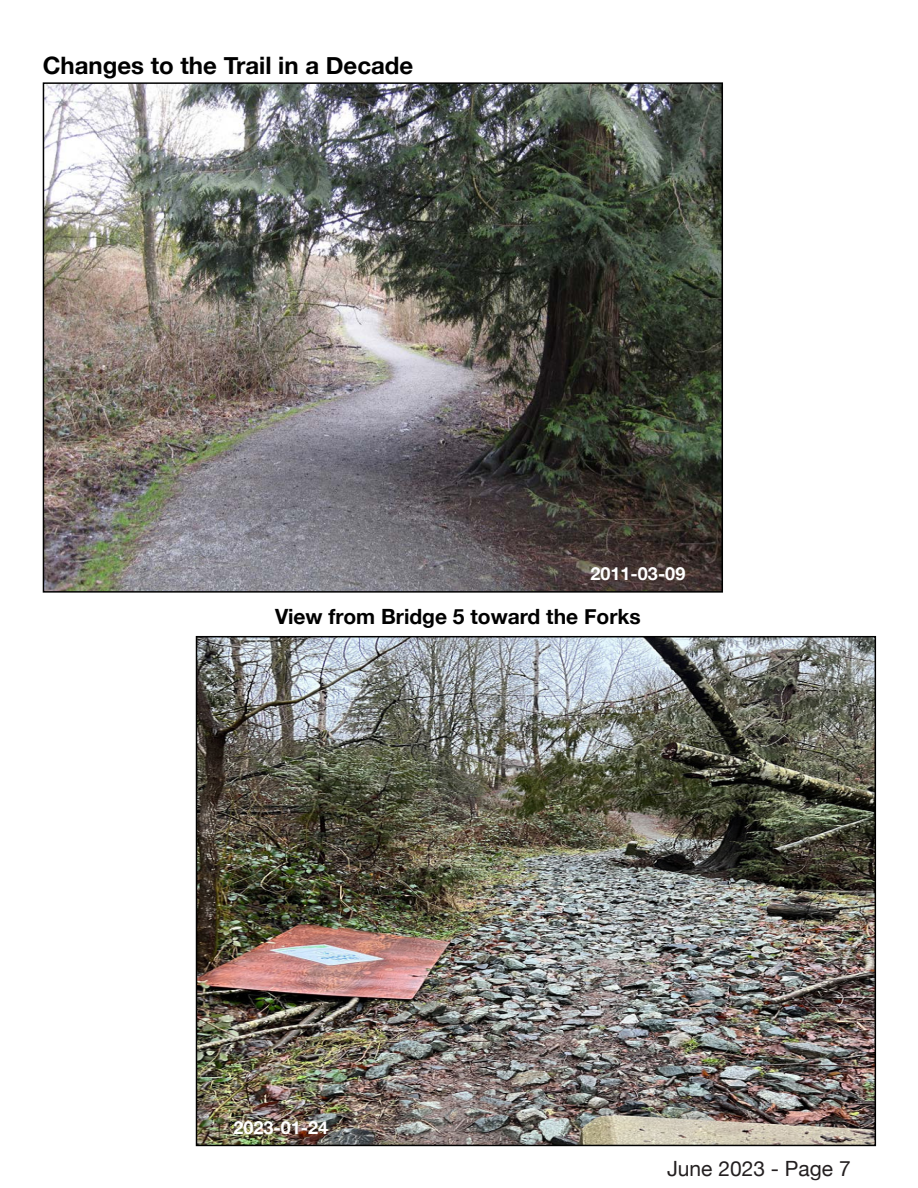
<style>
.page{position:relative;width:918px;height:1188px;background:#fff}
.page>*{position:absolute;margin:0;border:0;box-sizing:border-box;transform-origin:0 0}
.t1{font:700 24px "Helvetica Neue";color:#000}
.t2{font:700 21px "Helvetica Neue";color:#000}
.t3{font:21px "Helvetica Neue";color:#231f20}
.t4{font:700 18px "Helvetica Neue";color:#fff}
</style>
<div class="page">
<img style="left:199px;top:639px;width:674px;height:504px">
<div style="left:196px;top:636px;width:680px;height:510px;border:2px solid #000"></div>
<img style="left:46px;top:85px;width:674px;height:505px">
<div style="left:43px;top:82px;width:680px;height:511px;border:2px solid #000"></div>
<p class="t1" style="left:43px;top:47px;width:372px">Changes to the Trail in a Decade</p>
<p class="t4" style="left:591px;top:559px;width:96px">2011-03-09</p>
<p class="t2" style="left:275px;top:600px;width:367px">View from Bridge 5 toward the Forks</p>
<p class="t4" style="left:233px;top:1113px;width:96px">2023-01-24</p>
<p class="t3" style="left:667px;top:1154px;width:185px">June 2023 - Page 7</p>
</div>
